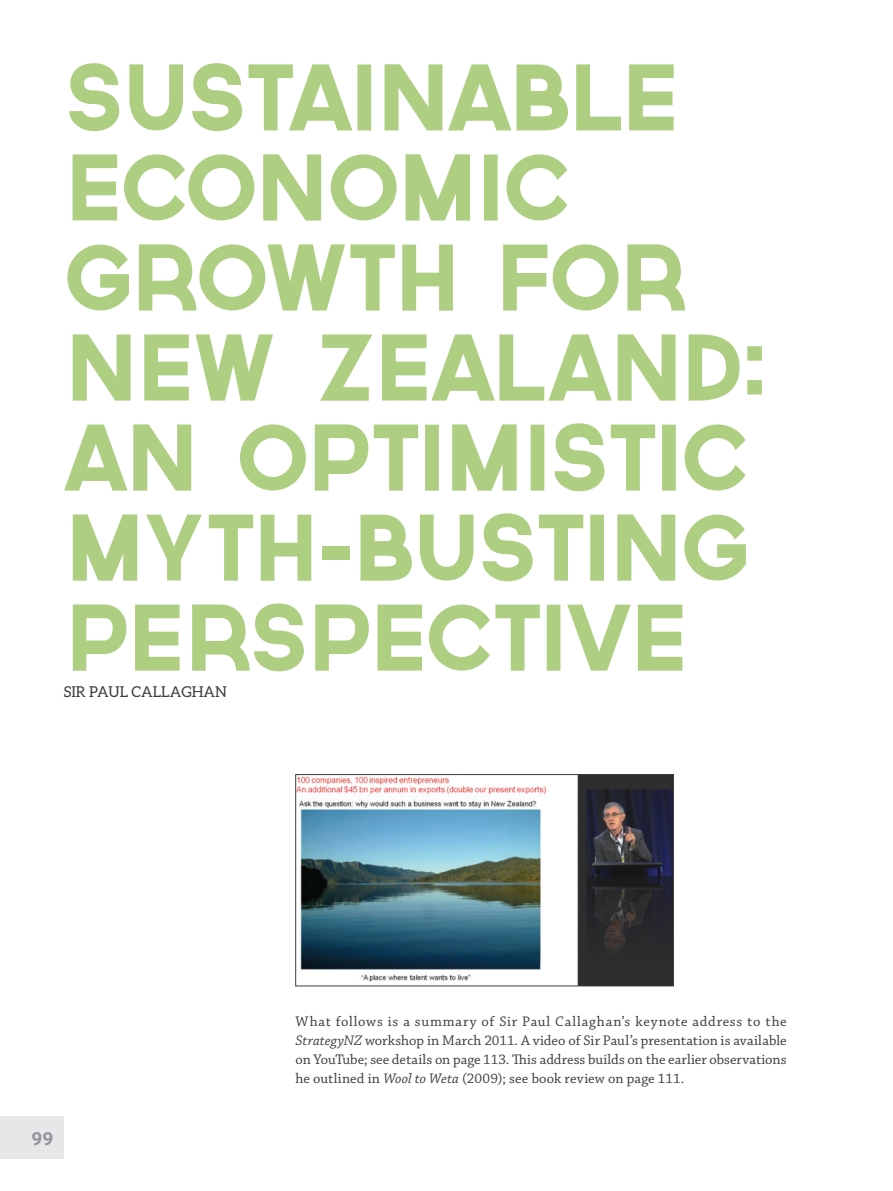
<style>
.page{position:relative;width:893px;height:1191px;background:#fff}
.page>*{position:absolute;margin:0;border:0;box-sizing:border-box;transform-origin:0 0}
.t1{font:90px/90px "Governor";letter-spacing:-.04em;color:#aece82}
.t2{font:700 18px "Aller";color:#939598}
.t3{font:15px "Aleo";color:#3e3e3f}
.t4{font:14.7px/19.4px "Chaparral Pro";letter-spacing:.005em;color:#3e3e3f;text-align:justify}
.s1{font-family:"Gotham";font-weight:700}
.s2{font-style:italic}
</style>
<div class="page">
<div style="left:0;top:1116px;width:64px;height:43px;background:#e6e7e9"></div>
<img style="left:297px;top:776px;width:375px;height:208px">
<div style="left:295px;top:774px;width:379px;height:212px;border:1px solid #3e3e3f"></div>
<h1 class="t1" style="left:64px;top:61px;width:706px">SUSTAINABLE<br>ECONOMIC<br>GROWTH FOR<br>NEW ZEALAND<span class="s1">:<br></span>AN OPTIMISTIC<br>MYTH<span class="s1">-</span>BUSTING<br>PERSPECTIVE</h1>
<p class="t3" style="left:64px;top:683px;width:164px">SIR PAUL CALLAGHAN</p>
<p class="t2" style="left:32px;top:1127px;width:23px">99</p>
<p class="t4" style="left:295px;top:1011px;width:493px">What follows is a summary of Sir Paul Callaghan’s keynote address to the <span class="s2">StrategyNZ</span> workshop in March 2011. A video of Sir Paul’s presentation is available on YouTube; see details on page 113. This address builds on the earlier observations he outlined in <span class="s2">Wool to Weta</span> (2009); see book review on page 111.</p>
</div>
